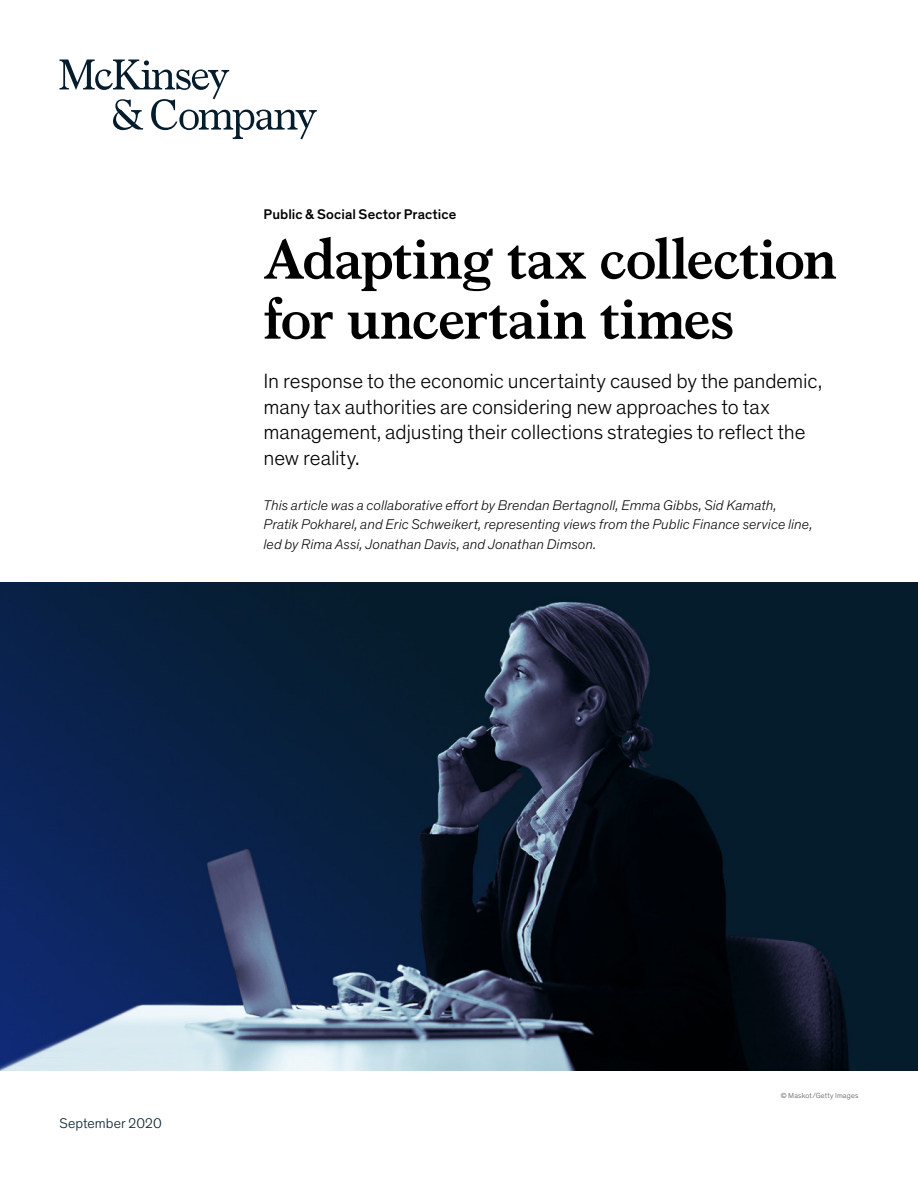
<style>
.page{position:relative;width:918px;height:1188px;background:#fff}
.page>*{position:absolute;margin:0;border:0;box-sizing:border-box;transform-origin:0 0}
.t1{font:700 57px/60px "Bower";letter-spacing:-.005em;color:#000}
.t2{font:300 21px/25.5px "Mc Kinsey Sans";letter-spacing:-.005em;color:#000}
.t3{font:italic 300 14.25px/19.5px "Mc Kinsey Sans";letter-spacing:.005em;color:#000}
.t4{font:500 14.25px "Mc Kinsey Sans";letter-spacing:.005em;color:#000}
.t5{font:300 14.25px "Mc Kinsey Sans";letter-spacing:.005em;color:#051c2c}
.t6{font:300 7.5px "Mc Kinsey Sans";letter-spacing:.025em;color:#575756}
</style>
<div class="page">
<img style="left:0;top:582px;width:918px;height:488px">
<svg style="left:60px;top:60px;width:257px;height:79px"></svg>
<p class="t4" style="left:264px;top:203px;width:195px">Public &amp; Social Sector Practice</p>
<h1 class="t1" style="left:264px;top:225px;width:575px">Adapting tax collection for uncertain times</h1>
<h2 class="t2" style="left:264px;top:367px;width:560px">In response to the economic uncertainty caused by the pandemic, many tax authorities are considering new approaches to tax management, adjusting their collections strategies to reflect the new reality.</h2>
<p class="t3" style="left:264px;top:494px;width:550px">This article was a collaborative effort by Brendan Bertagnoll, Emma Gibbs, Sid Kamath,<br>Pratik Pokharel, and Eric Schweikert, representing views from the Public Finance service line, led by Rima Assi, Jonathan Davis, and Jonathan Dimson.</p>
<p class="t5" style="left:60px;top:1113px;width:104px">September 2020</p>
<p class="t6" style="left:781px;top:1090px;width:79px">© Maskot/Getty Images</p>
</div>
